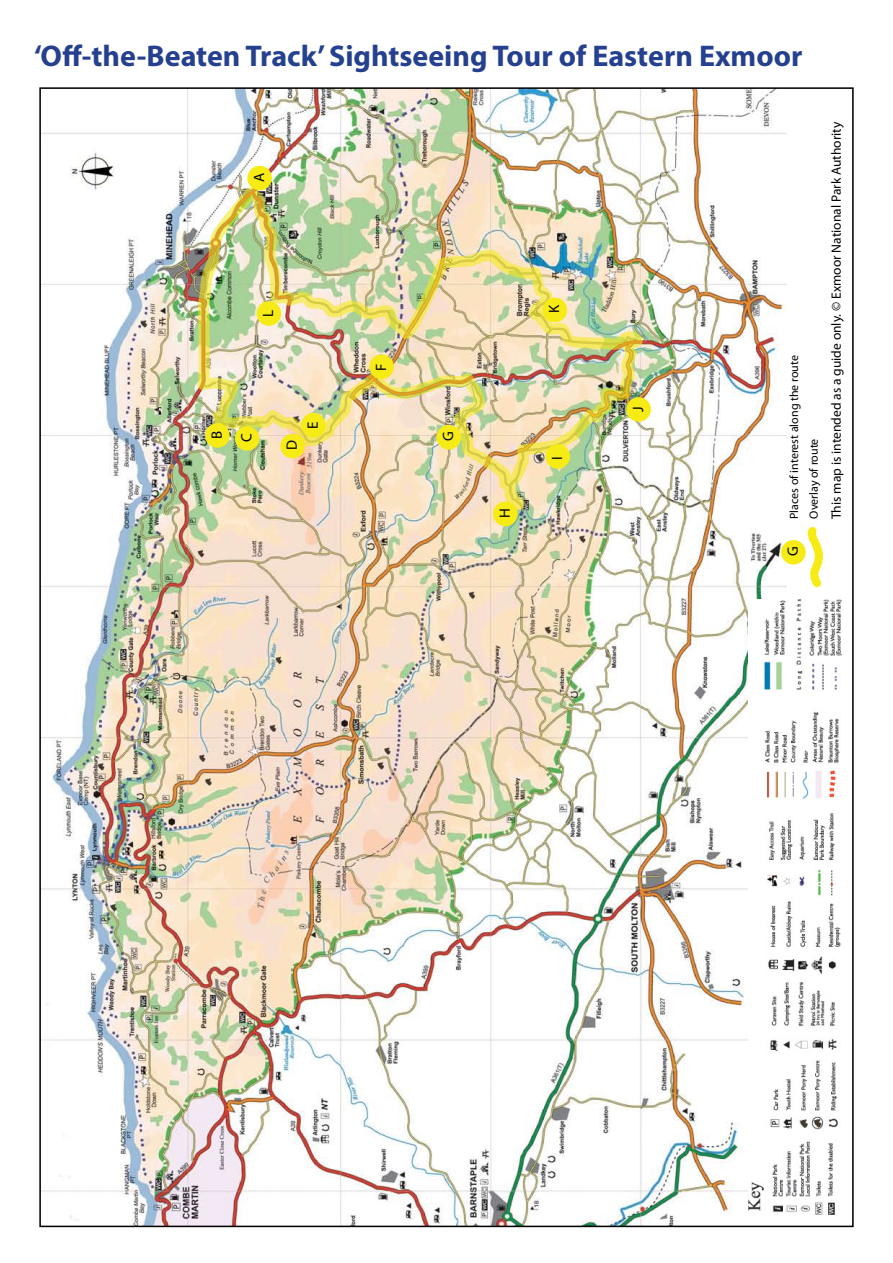
<style>
.page{position:relative;width:893px;height:1263px;background:#fff}
.page>*{position:absolute;margin:0;border:0;box-sizing:border-box;transform-origin:0 0}
.t1{font:700 30px "Myriad Pro";color:#25408f}
.t2{font:15px/29.7px "Myriad Pro";color:#000}
.t3{font:13.5px "Myriad Pro";color:#000}
.t4{font:12px/19.8px "Myriad Pro";color:#000}
</style>
<div class="page">
<img style="left:42px;top:90px;width:744px;height:1134px">
<img style="left:748px;top:599px;width:93px;height:616px">
<img style="left:197px;top:187px;width:446px;height:322px">
<div style="left:247px;top:166px;width:25px;height:24px;background:#f6eb14;border-radius:50%"></div>
<div style="left:205px;top:423px;width:25px;height:25px;background:#f6eb14;border-radius:50%"></div>
<div style="left:235px;top:426px;width:24px;height:25px;background:#f6eb14;border-radius:50%"></div>
<div style="left:280px;top:434px;width:25px;height:24px;background:#f6eb14;border-radius:50%"></div>
<div style="left:301px;top:413px;width:25px;height:24px;background:#f6eb14;border-radius:50%"></div>
<div style="left:369px;top:354px;width:25px;height:25px;background:#f6eb14;border-radius:50%"></div>
<div style="left:437px;top:425px;width:24px;height:24px;background:#f6eb14;border-radius:50%"></div>
<div style="left:493px;top:502px;width:25px;height:24px;background:#f6eb14;border-radius:50%"></div>
<div style="left:545px;top:444px;width:25px;height:25px;background:#f6eb14;border-radius:50%"></div>
<div style="left:626px;top:397px;width:25px;height:25px;background:#f6eb14;border-radius:50%"></div>
<div style="left:543px;top:298px;width:24px;height:24px;background:#f6eb14;border-radius:50%"></div>
<div style="left:257px;top:301px;width:24px;height:25px;background:#f6eb14;border-radius:50%"></div>
<div style="left:781px;top:540px;width:25px;height:25px;background:#f6eb14;border-radius:50%"></div>
<svg style="left:809px;top:527px;width:14px;height:61px"></svg>
<h1 class="t1" style="left:34px;top:36px;width:770px">‘Off-the-Beaten Track’ Sightseeing Tour of Eastern Exmoor</h1>
<p class="t2" style="left:244px;top:182px;width:11px;rotate:-90deg">A</p>
<p class="t2" style="left:253px;top:317px;width:9px;rotate:-90deg">L</p>
<p class="t2" style="left:202px;top:442px;width:13px;rotate:-90deg">B<br>C</p>
<p class="t2" style="left:277px;top:450px;width:11px;rotate:-90deg">D</p>
<p class="t2" style="left:298px;top:429px;width:9px;rotate:-90deg">E</p>
<p class="t2" style="left:366px;top:371px;width:9px;rotate:-90deg">F</p>
<p class="t2" style="left:539px;top:313px;width:10px;rotate:-90deg">K</p>
<p class="t2" style="left:433px;top:441px;width:11px;rotate:-90deg">G</p>
<p class="t2" style="left:490px;top:518px;width:11px;rotate:-90deg">H</p>
<p class="t2" style="left:542px;top:460px;width:5px;rotate:-90deg">I</p>
<p class="t2" style="left:623px;top:412px;width:7px;rotate:-90deg">J</p>
<p class="t4" style="left:784px;top:519px;width:165px;rotate:-90deg">Places of interest along the route<br>Overlay of route</p>
<p class="t3" style="left:828px;top:519px;width:399px;rotate:-90deg">This map is intended as a guide only. © Exmoor National Park Authority</p>
<p class="t2" style="left:778px;top:556px;width:11px;rotate:-90deg">G</p>
</div>
